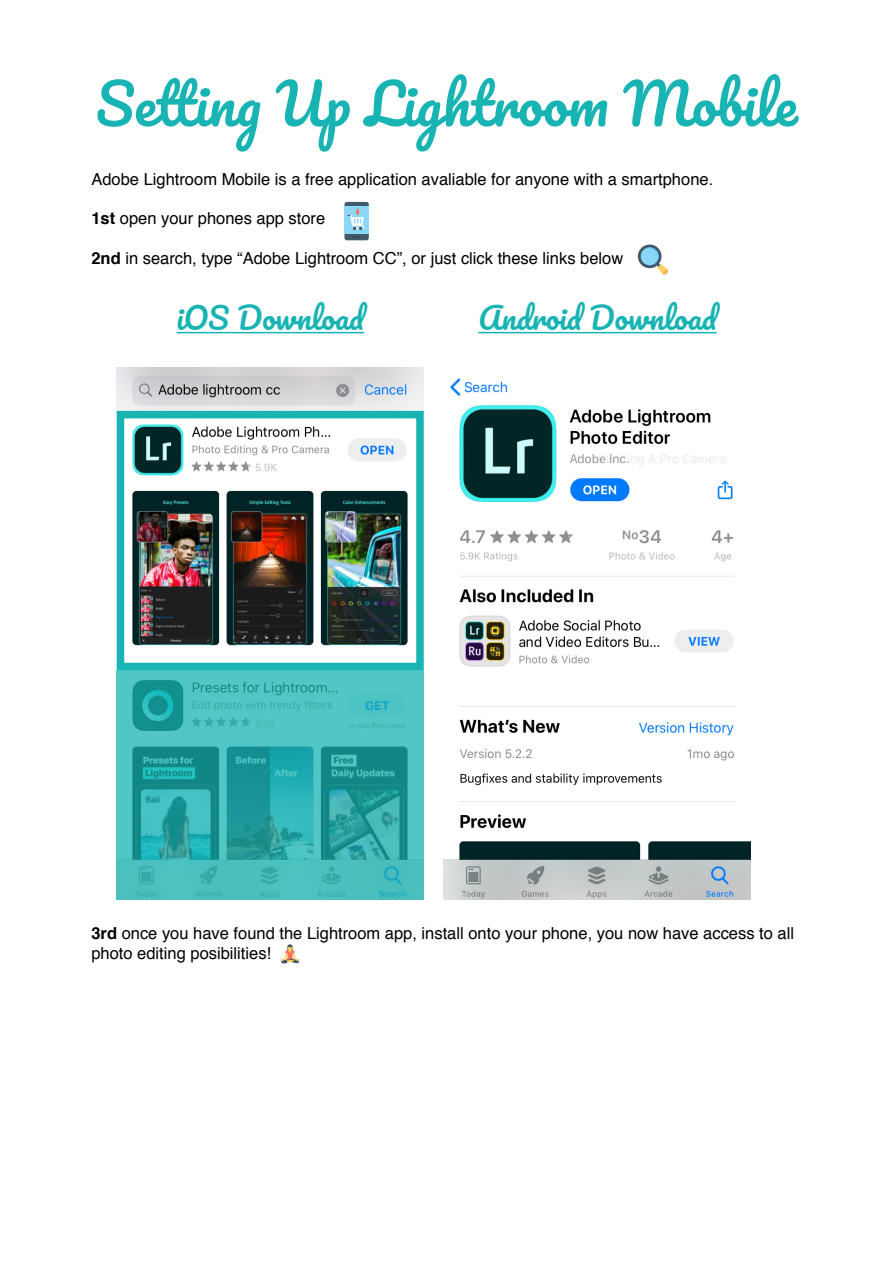
<style>
.page{position:relative;width:893px;height:1263px;background:#fff}
.page>*{position:absolute;margin:0;border:0;box-sizing:border-box;transform-origin:0 0}
.t1{font:55.5px "Pacifico";color:#18b4b3}
.t2{font:30px "Pacifico";color:#18b4b3}
.t3{font:16.5px/19.8px "Helvetica";color:#000}
.s1{font-weight:700}
</style>
<div class="page">
<img style="left:117px;top:367px;width:307px;height:279px">
<hr style="left:176px;top:332px;width:188px;height:1px;background:#18b4b3">
<hr style="left:478px;top:332px;width:238px;height:1px;background:#18b4b3">
<img style="left:444px;top:378px;width:307px;height:521px">
<div style="left:117px;top:411px;width:307px;height:259px;border:8px solid #18b4b3"></div>
<svg style="left:117px;top:670px;width:307px;height:229px;background:#39b1b1"></svg>
<div style="left:344px;top:202px;width:25px;height:38px;background:#415a6b;border-radius:2px"></div>
<div style="left:344px;top:206px;width:25px;height:28px;background:#8ad7f8"></div>
<svg style="left:353px;top:236px;width:7px;height:2px"></svg>
<svg style="left:347px;top:209px;width:17px;height:21px"></svg>
<svg style="left:638px;top:245px;width:23px;height:23px"></svg>
<div style="left:641px;top:247px;width:18px;height:18px;background:#89d6f7;border-radius:50%"></div>
<svg style="left:643px;top:247px;width:25px;height:28px"></svg>
<svg style="left:280px;top:944px;width:20px;height:19px"></svg>
<h1 class="t1" style="left:96px;top:75px;width:702px">Setting Up Lightroom Mobile</h1>
<p class="t3" style="left:91px;top:169px;width:623px">Adobe Lightroom Mobile is a free application avaliable for anyone with a smartphone.</p>
<p class="t3" style="left:91px;top:209px;width:235px"><span class="s1">1st</span> open your phones app store</p>
<p class="t3" style="left:91px;top:249px;width:533px"><span class="s1">2nd</span> in search, type “Adobe Lightroom CC”, or just click these links below</p>
<h2 class="t2" style="left:176px;top:302px;width:190px">iOS Download</h2>
<h2 class="t2" style="left:478px;top:302px;width:240px">Android Download</h2>
<p class="t3" style="left:91px;top:924px;width:704px"><span class="s1">3rd</span> once you have found the Lightroom app, install onto your phone, you now have access to all photo editing posibilities!</p>
</div>
